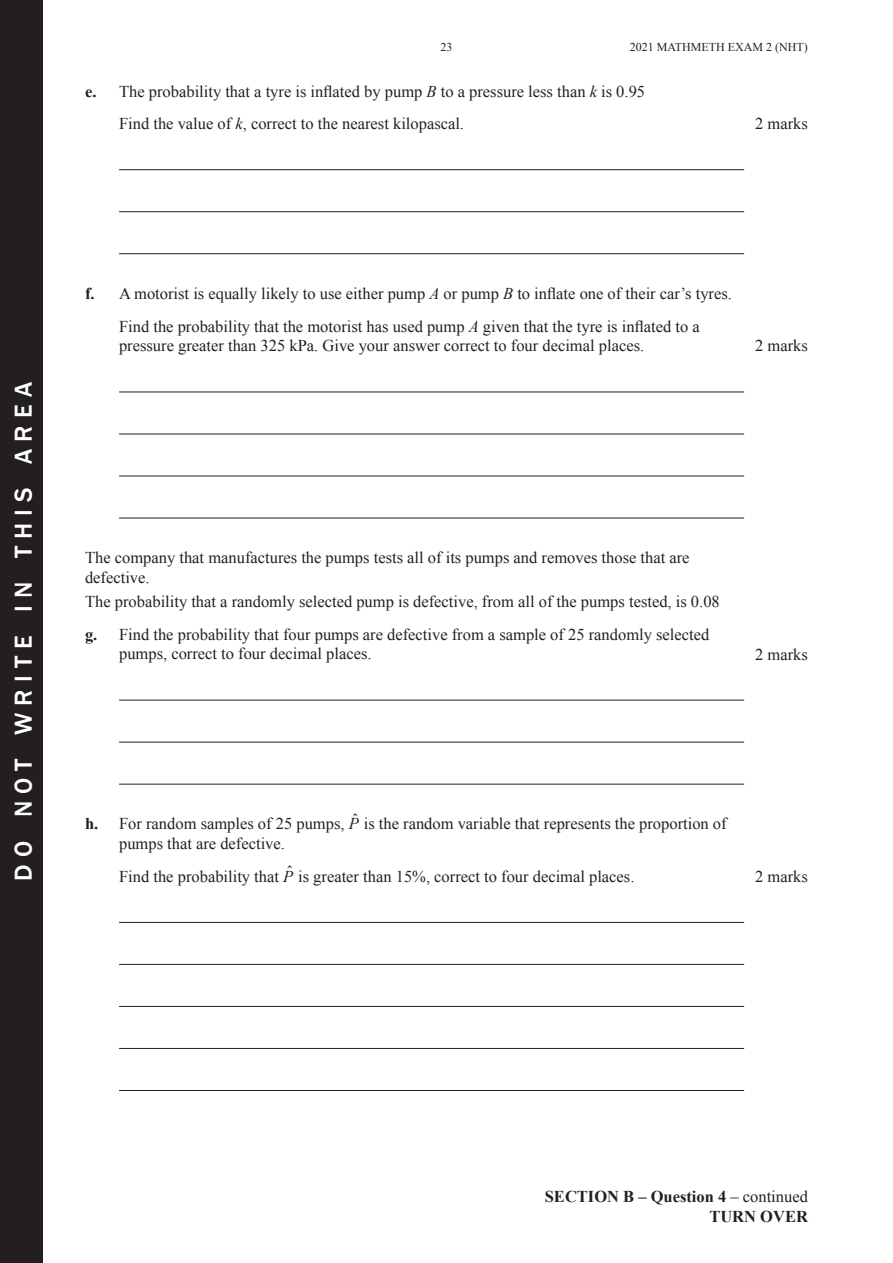
<style>
.page{position:relative;width:893px;height:1263px;background:#fff}
.page>*{position:absolute;margin:0;border:0;box-sizing:border-box;transform-origin:0 0}
.t1{font:500 25.2px "Franklin Gothic";letter-spacing:.285em;color:#fff}
.t2{font:16.5px/32.5px "Times New Roman";color:#231f20}
.t3{font:700 16.5px/19.8px "Times New Roman";color:#231f20;text-align:right}
.t4{font:12px "Times New Roman";color:#231f20}
.s1{font-weight:700}
.s2{font-style:italic}
.s3{font-weight:400}
</style>
<div class="page">
<div style="left:0;top:0;width:43px;height:1263px;background:#231f20"></div>
<hr style="left:119px;top:169px;width:625px;height:1px;background:#231f20">
<hr style="left:119px;top:211px;width:625px;height:1px;background:#231f20">
<hr style="left:119px;top:253px;width:625px;height:1px;background:#231f20">
<hr style="left:119px;top:392px;width:625px;height:1px;background:#231f20">
<hr style="left:119px;top:434px;width:625px;height:1px;background:#231f20">
<hr style="left:119px;top:476px;width:625px;height:1px;background:#231f20">
<hr style="left:119px;top:518px;width:625px;height:1px;background:#231f20">
<hr style="left:119px;top:700px;width:625px;height:1px;background:#231f20">
<hr style="left:119px;top:742px;width:625px;height:1px;background:#231f20">
<hr style="left:119px;top:784px;width:625px;height:1px;background:#231f20">
<hr style="left:119px;top:922px;width:625px;height:1px;background:#231f20">
<hr style="left:119px;top:964px;width:625px;height:1px;background:#231f20">
<hr style="left:119px;top:1006px;width:625px;height:1px;background:#231f20">
<hr style="left:119px;top:1048px;width:625px;height:1px;background:#231f20">
<hr style="left:119px;top:1090px;width:625px;height:1px;background:#231f20">
<p class="t4" style="left:440px;top:39px;width:13px">23</p>
<p class="t4" style="left:630px;top:39px;width:179px">2021 MATHMETH EXAM 2 (NHT)</p>
<p class="t2" style="left:119px;top:74px;width:528px;text-indent:-34px"><span class="s1">e.</span> The probability that a tyre is inflated by pump <span class="s2">B</span> to a pressure less than <span class="s2">k</span> is 0.95<br>Find the value of <span class="s2">k</span>, correct to the nearest kilopascal.</p>
<p class="t2" style="left:755px;top:107px;width:54px">2 marks</p>
<h1 class="t1" style="left:8px;top:881px;width:500px;rotate:-90deg">do not write in this area</h1>
<p class="t2" style="left:85px;top:277px;width:648px;text-align:center"><span class="s1">f.</span> A motorist is equally likely to use either pump <span class="s2">A</span> or pump <span class="s2">B</span> to inflate one of their car’s tyres.<br>Find the probability that the motorist has used pump <span class="s2">A</span> given that the tyre is inflated to a</p>
<p class="t2" style="left:119px;top:329px;width:527px">pressure greater than 325 kPa. Give your answer correct to four decimal places.</p>
<p class="t2" style="left:755px;top:329px;width:54px">2 marks</p>
<p class="t2" style="left:85px;top:548px;width:606px;line-height:19.8px">The company that manufactures the pumps tests all of its pumps and removes those that are defective.</p>
<p class="t2" style="left:85px;top:585px;width:636px">The probability that a randomly selected pump is defective, from all of the pumps tested, is 0.08 <span class="s1">g.</span> Find the probability that four pumps are defective from a sample of 25 randomly selected</p>
<p class="t2" style="left:119px;top:637px;width:254px">pumps, correct to four decimal places.</p>
<p class="t2" style="left:755px;top:637px;width:54px">2 marks</p>
<p class="t2" style="left:119px;top:814px;width:609px;line-height:19.8px;text-indent:-34px"><span class="s1">h.</span> For random samples of 25 pumps, <span class="s2">P</span>̂ is the random variable that represents the proportion of pumps that are defective.</p>
<p class="t2" style="left:119px;top:860px;width:517px">Find the probability that <span class="s2">P</span>̂ is greater than 15%, correct to four decimal places.</p>
<p class="t2" style="left:755px;top:860px;width:54px">2 marks</p>
<p class="t3" style="left:545px;top:1186px;width:265px">SECTION B – Question 4 <span class="s3">– continued<br></span>TURN OVER</p>
</div>
